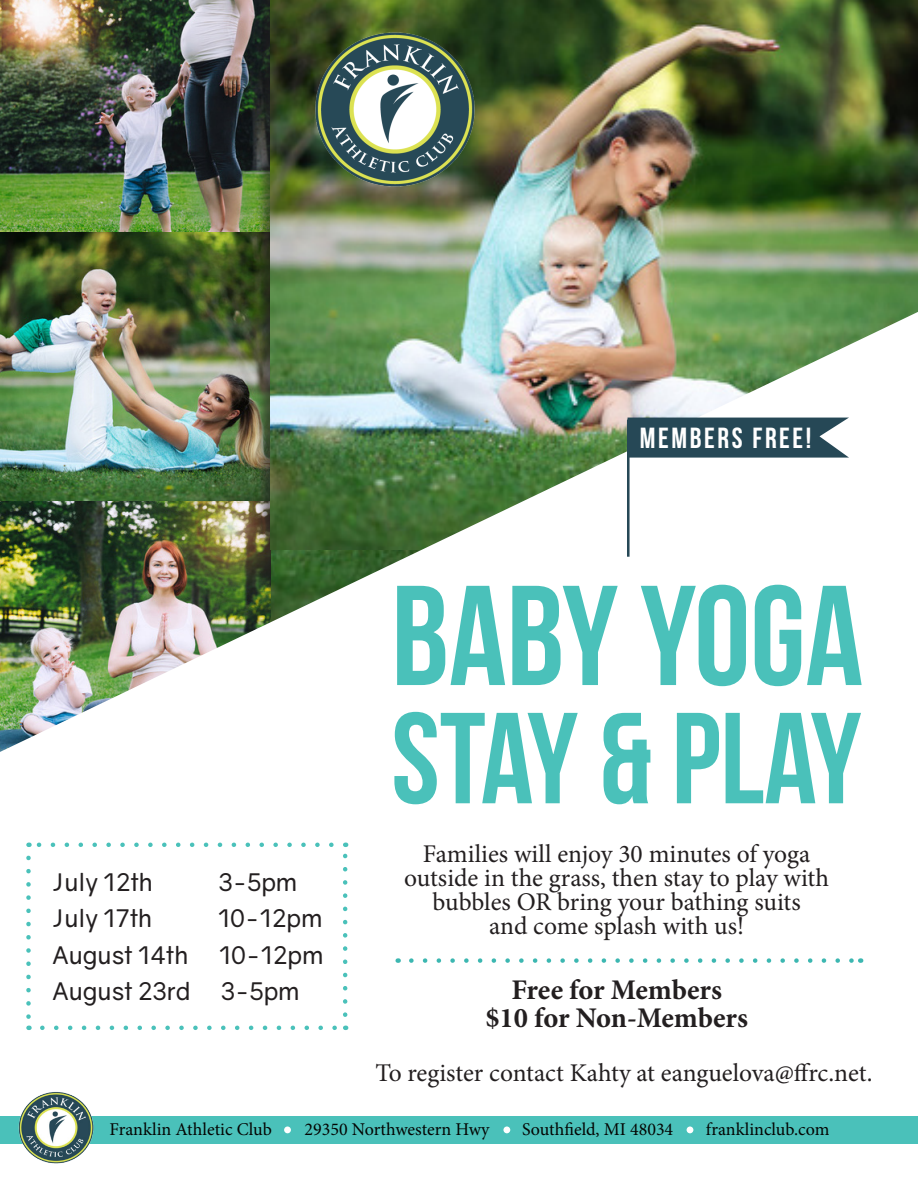
<style>
.page{position:relative;width:918px;height:1188px;background:#fff}
.page>*{position:absolute;margin:0;border:0;box-sizing:border-box;transform-origin:0 0}
.t1{font:141.75px "Bebas Neue";color:#4ac1ba}
.t2{font:129.15px "Bebas Neue";letter-spacing:-.02em;color:#4ac1ba}
.t3{font:29.1px "Bebas Neue";letter-spacing:.09em;color:#fff}
.t4{font:700 28.5px "Minion Pro";letter-spacing:-.005em;color:#231f20}
.t5{font:25.5px/24px "Minion Pro";color:#231f20;text-align:center}
.t6{font:24.3px "Gravity";color:#231f20}
.t7{font:18px "Minion Pro";color:#040503}
</style>
<div class="page">
<img style="left:0;top:228px;width:255px;height:84px">
<div style="left:0;top:0;width:279px;height:228px;background:#231f20;opacity:.75"></div>
<img style="left:270px;top:0;width:648px;height:312px">
<img style="left:0;top:312px;width:918px;height:719px">
<svg style="left:42px;top:1026px;width:296px;height:4px"></svg>
<svg style="left:35px;top:843px;width:296px;height:4px"></svg>
<svg style="left:26px;top:858px;width:5px;height:172px"></svg>
<svg style="left:343px;top:843px;width:4px;height:172px"></svg>
<div style="left:0;top:1116px;width:918px;height:28px;background:#4ac1ba"></div>
<div style="left:284px;top:1126px;width:7px;height:7px;background:#fff;border-radius:50%"></div>
<div style="left:503px;top:1126px;width:7px;height:7px;background:#fff;border-radius:50%"></div>
<div style="left:687px;top:1126px;width:6px;height:7px;background:#fff;border-radius:50%"></div>
<img style="left:19px;top:1092px;width:75px;height:72px">
<svg style="left:628px;top:418px;width:221px;height:40px"></svg>
<hr style="left:627px;top:420px;width:3px;height:137px;background:#264856">
<svg style="left:411px;top:958px;width:442px;height:5px"></svg>
<img style="left:315px;top:32px;width:160px;height:155px">
<p class="t3" style="left:640px;top:422px;width:173px">MEMBERS FREE!</p>
<p class="t6" style="left:53px;top:867px;width:102px">July 12th</p>
<p class="t6" style="left:218px;top:867px;width:80px">3-5pm</p>
<p class="t6" style="left:53px;top:904px;width:101px">July 17th</p>
<p class="t6" style="left:218px;top:904px;width:106px">10-12pm</p>
<p class="t6" style="left:53px;top:940px;width:272px">August 14th 10-12pm</p>
<p class="t6" style="left:53px;top:977px;width:248px">August 23rd 3-5pm</p>
<p class="t1" style="left:391px;top:558px;width:473px">BABY YOGA</p>
<p class="t2" style="left:391px;top:688px;width:472px">STAY &amp; PLAY</p>
<p class="t5" style="left:404px;top:842px;width:426px">Families will enjoy 30 minutes of yoga outside in the grass, then stay to play with bubbles OR bring your bathing suits</p>
<p class="t5" style="left:489px;top:914px;width:256px">and come splash with us!</p>
<p class="t4" style="left:511px;top:970px;width:212px">Free for Members</p>
<p class="t4" style="left:485px;top:998px;width:264px">$10 for Non-Members</p>
<p class="t5" style="left:375px;top:1061px;width:499px">To register contact Kahty at eanguelova@ffrc.net.</p>
<p class="t7" style="left:110px;top:1117px;width:164px">Franklin Athletic Club</p>
<p class="t7" style="left:305px;top:1117px;width:186px">29350 Northwestern Hwy</p>
<p class="t7" style="left:522px;top:1117px;width:153px">Southfield, MI 48034</p>
<p class="t7" style="left:706px;top:1117px;width:125px">franklinclub.com</p>
</div>
